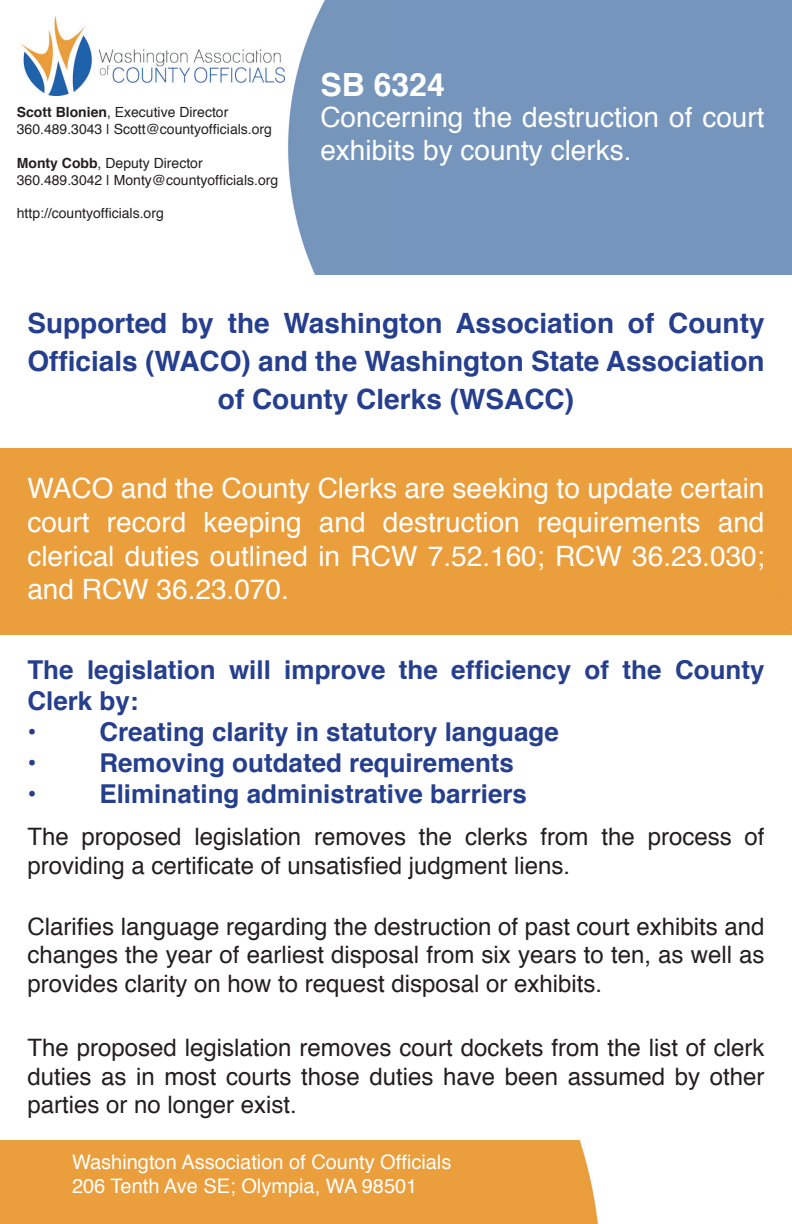
<style>
.page{position:relative;width:792px;height:1224px;background:#fff}
.page>*{position:absolute;margin:0;border:0;box-sizing:border-box;transform-origin:0 0}
.t1{font:700 32px "Helvetica";color:#fff}
.t2{font:28px/33.6px "Helvetica";color:#fff}
.t3{font:700 28px/38px "Helvetica";color:#253f8e;text-align:center}
.t4{font:700 26px/31.2px "Helvetica";color:#253f8e}
.t5{font:24px/28.8px "Helvetica";color:#231f20;text-align:justify}
.t6{font:20px/24px "Helvetica";color:#fff}
.t7{font:14px/16.8px "Helvetica";color:#231f20}
.s1{font-weight:700}
</style>
<div class="page">
<div style="left:0;top:448px;width:792px;height:187px;background:#eb9e3c"></div>
<div style="left:0;top:1140px;width:598px;height:84px;background:#ea9e3c"></div>
<img style="left:20px;top:0;width:772px;height:275px">
<img style="left:21px;top:16px;width:264px;height:79px">
<p class="t7" style="left:17px;top:104px;width:257px"><span class="s1">Scott Blonien</span>, Executive Director<br>360.489.3043 | Scott@countyofficials.org</p>
<p class="t7" style="left:17px;top:155px;width:263px"><span class="s1">Monty Cobb</span>, Deputy Director<br>360.489.3042 | Monty@countyofficials.org</p>
<p class="t7" style="left:17px;top:205px;width:149px">http://countyofficials.org</p>
<h1 class="t1" style="left:320px;top:59px;width:126px">SB 6324</h1>
<p class="t2" style="left:320px;top:101px;width:446px">Concerning the destruction of court exhibits by county clerks.</p>
<p class="t3" style="left:27px;top:305px;width:739px">Supported by the Washington Association of County<br>Officials (WACO) and the Washington State Association of County Clerks (WSACC)</p>
<p class="t2" style="left:27px;top:473px;width:739px;text-align:justify">WACO and the County Clerks are seeking to update certain court record keeping and destruction requirements and clerical duties outlined in RCW 7.52.160; RCW 36.23.030; and RCW 36.23.070.</p>
<p class="t4" style="left:27px;top:654px;width:739px">The legislation will improve the efficiency of the County<br>Clerk by:<br>•</p>
<p class="t4" style="left:99px;top:716px;width:461px">Creating clarity in statutory language</p>
<p class="t4" style="left:27px;top:748px;width:11px">•</p>
<p class="t4" style="left:99px;top:748px;width:416px">Removing outdated requirements</p>
<p class="t4" style="left:27px;top:779px;width:11px">•</p>
<p class="t4" style="left:99px;top:779px;width:429px">Eliminating administrative barriers</p>
<p class="t5" style="left:27px;top:823px;width:739px">The proposed legislation removes the clerks from the process of providing a certificate of unsatisfied judgment liens.</p>
<p class="t5" style="left:27px;top:913px;width:739px">Clarifies language regarding the destruction of past court exhibits and changes the year of earliest disposal from six years to ten, as well as provides clarity on how to request disposal or exhibits.</p>
<p class="t5" style="left:27px;top:1034px;width:739px">The proposed legislation removes court dockets from the list of clerk duties as in most courts those duties have been assumed by other parties or no longer exist.</p>
<p class="t6" style="left:72px;top:1151px;width:381px">Washington Association of County Officials<br>206 Tenth Ave SE; Olympia, WA 98501</p>
</div>
